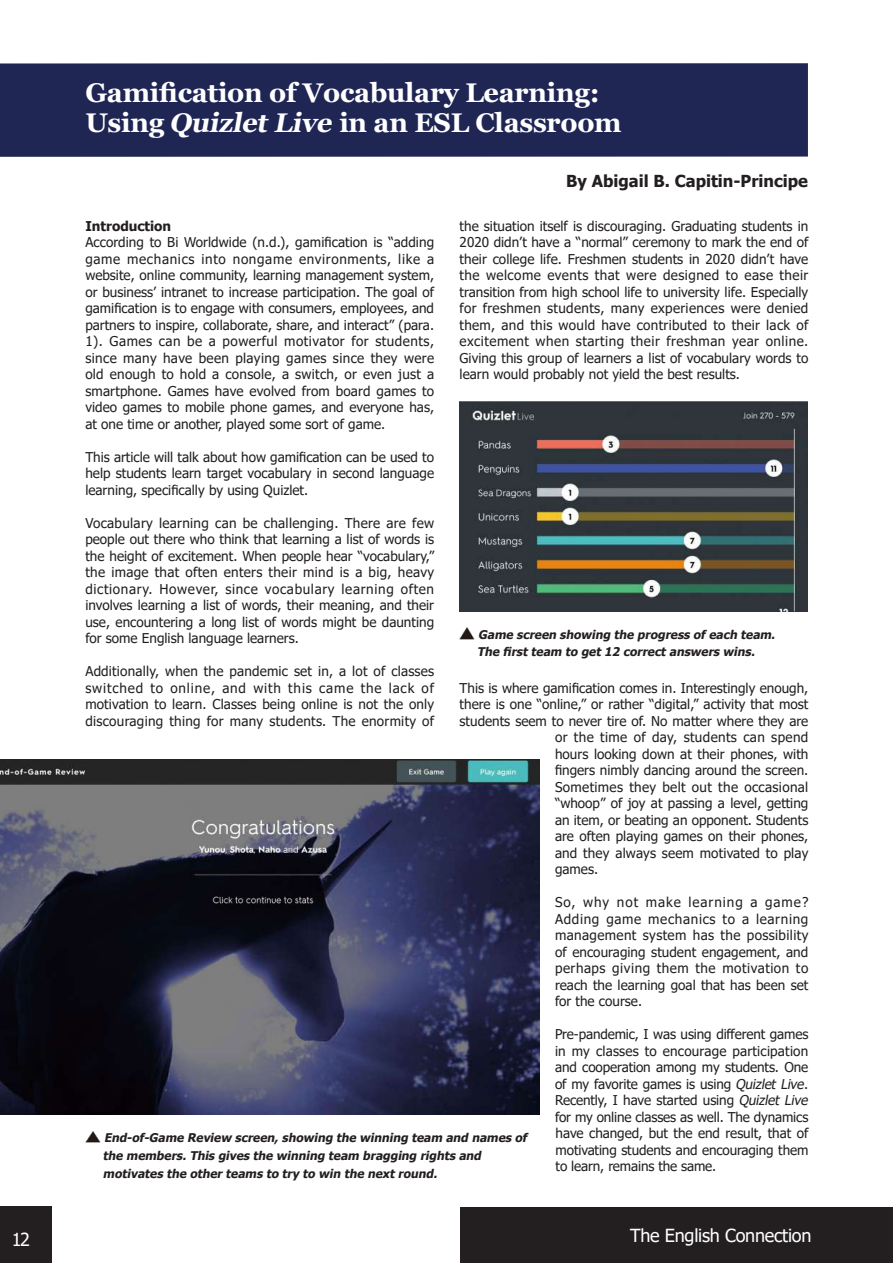
<style>
.page{position:relative;width:893px;height:1263px;background:#fff}
.page>*{position:absolute;margin:0;border:0;box-sizing:border-box;transform-origin:0 0}
.t1{font:700 27px/30px "Georgia";letter-spacing:-.01em;color:#fff}
.t2{font:18px "Tahoma";letter-spacing:-.015em;color:#fff}
.t3{font:700 16.5px "Tahoma";color:#231f20}
.t4{font:13.5px/16.5px "Tahoma";color:#231f20;text-align:justify}
.t5{font:13.5px "Tahoma";letter-spacing:.025em;color:#231f20}
.t6{font:13.5px "Tahoma";letter-spacing:.03em;color:#231f20}
.t7{font:700 13.5px "Tahoma";color:#231f20}
.t8{font:italic 700 12px/17.5px "Tahoma";color:#231f20}
.s1{font-style:italic}
</style>
<div class="page">
<img style="left:459px;top:401px;width:349px;height:210px">
<div style="left:0;top:1206px;width:51px;height:57px;background:#231f20"></div>
<div style="left:461px;top:1208px;width:432px;height:55px;background:#231f20"></div>
<div style="left:0;top:63px;width:808px;height:94px;background:#1f2654"></div>
<img style="left:0;top:759px;width:539px;height:355px">
<img style="left:85px;top:1131px;width:15px;height:12px">
<img style="left:460px;top:627px;width:15px;height:12px">
<h1 class="t1" style="left:85px;top:78px;width:538px">Gamification of Vocabulary Learning:<br>Using <span class="s1">QuizletLive</span> in an ESL Classroom</h1>
<p class="t3" style="left:566px;top:170px;width:243px">By Abigail B. Capitin-Principe</p>
<p class="t7" style="left:85px;top:216px;width:87px">Introduction</p>
<p class="t4" style="left:85px;top:235px;width:350px">According to Bi Worldwide (n.d.), gamification is “adding game mechanics into nongame environments, like a website, online community, learning management system, or business’ intranet to increase participation. The goal of gamification is to engage with consumers, employees, and partners to inspire, collaborate, share, and interact” (para.<br>1). Games can be a powerful motivator for students, since many have been playing games since they were old enough to hold a console, a switch, or even just a smartphone. Games have evolved from board games to video games to mobile phone games, and everyone has, at one time or another, played some sort of game.</p>
<p class="t4" style="left:85px;top:449px;width:350px">This article will talk about how gamification can be used to help students learn target vocabulary in second language learning, specifically by using Quizlet.</p>
<p class="t4" style="left:85px;top:515px;width:350px">Vocabulary learning can be challenging. There are few people out there who think that learning a list of words is the height of excitement. When people hear “vocabulary,” the image that often enters their mind is a big, heavy dictionary. However, since vocabulary learning often involves learning a list of words, their meaning, and their use, encountering a long list of words might be daunting for some English language learners.</p>
<p class="t4" style="left:85px;top:664px;width:350px">Additionally, when the pandemic set in, a lot of classes switched to online, and with this came the lack of motivation to learn. Classes being online is not the only discouraging thing for many students. The enormity of</p>
<p class="t4" style="left:460px;top:218px;width:350px">the situation itself is discouraging. Graduating students in 2020 didn’t have a “normal” ceremony to mark the end of their college life. Freshmen students in 2020 didn’t have the welcome events that were designed to ease their transition from high school life to university life. Especially for freshmen students, many experiences were denied them, and this would have contributed to their lack of excitement when starting their freshman year online.<br>Giving this group of learners a list of vocabulary words to learn would probably not yield the best results.</p>
<p class="t8" style="left:477px;top:626px;width:302px">Game screen showing the progress ofeach team.<br>The firstteam to get12 correctanswers wins.</p>
<p class="t4" style="left:460px;top:680px;width:350px">This is where gamification comes in. Interestingly enough,</p>
<p class="t4" style="left:460px;top:697px;width:350px">there is one “online,” or rather “digital,” activity that most</p>
<p class="t4" style="left:460px;top:713px;width:350px">students seem to never tire of. No matter where they are</p>
<p class="t6" style="left:555px;top:728px;width:255px">or the time of day, students can spend</p>
<p class="t4" style="left:555px;top:746px;width:255px">hours looking down at their phones, with</p>
<p class="t4" style="left:555px;top:763px;width:255px">fingers nimbly dancing around the screen.</p>
<p class="t5" style="left:555px;top:778px;width:255px">Sometimes they belt out the occasional</p>
<p class="t4" style="left:555px;top:796px;width:255px">“whoop” of joy at passing a level, getting</p>
<p class="t4" style="left:555px;top:812px;width:255px">an item, or beating an opponent. Students</p>
<p class="t4" style="left:555px;top:829px;width:255px">are often playing games on their phones,</p>
<p class="t4" style="left:555px;top:845px;width:255px">and they always seem motivated to play</p>
<p class="t4" style="left:555px;top:862px;width:45px">games.</p>
<p class="t4" style="left:555px;top:895px;width:255px">So, why not make learning a game?<br>Adding game mechanics to a learning management system has the possibility of encouraging student engagement, and perhaps giving them the motivation to reach the learning goal that has been set for the course.</p>
<p class="t4" style="left:555px;top:1027px;width:257px;text-align:left">Pre-pandemic, I was using different games in my classes to encourage participation and cooperation among my students. One of my favorite games is using <span class="s1">Quizlet Live</span>.<br>Recently, I have started using <span class="s1">Quizlet Live </span>for my online classes as well. The dynamics have changed, but the end result, that of motivating students and encouraging them to learn, remains the same.</p>
<p class="t8" style="left:103px;top:1130px;width:428px">End-of-Game Review screen,showing the winning team and names of the members.This gives the winning team bragging rights and motivates the otherteams to try to win the nextround.</p>
<h2 class="t2" style="left:12px;top:1227px;width:20px">12</h2>
<h2 class="t2" style="left:630px;top:1223px;width:183px">The English Connection</h2>
</div>
